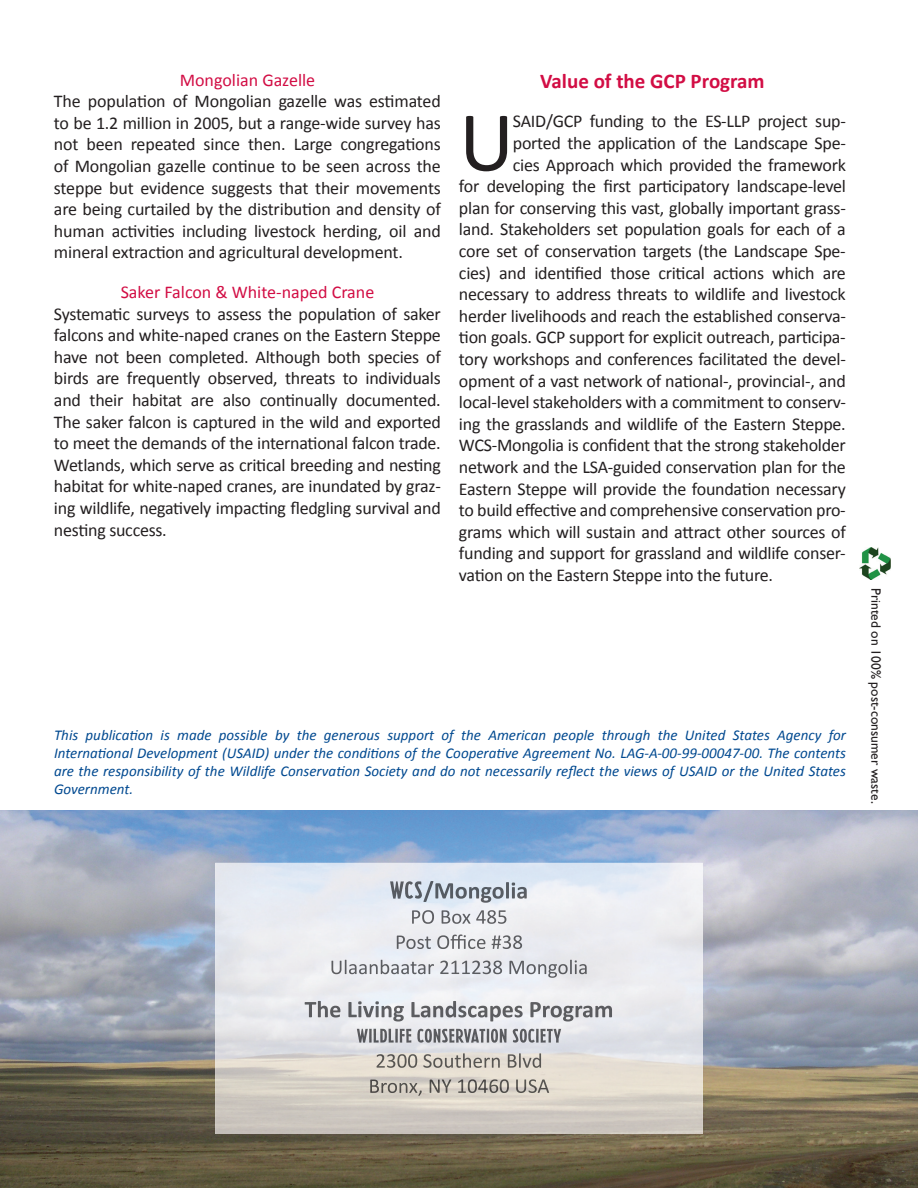
<style>
.page{position:relative;width:918px;height:1188px;background:#fff}
.page>*{position:absolute;margin:0;border:0;box-sizing:border-box;transform-origin:0 0}
.t1{font:86.1px "Calibri";color:#231f20}
.t2{font:700 21px "Calibri";color:#d20d44}
.t3{font:18px/21.6px "Calibri";letter-spacing:-.015em;color:#231f20;text-align:justify}
.t4{font:18px "Calibri";color:#d20d44}
.t5{font:italic 15px/18px "Calibri";color:#014990;text-align:justify}
.t6{font:13.5px "Gill Sans";color:#231f20}
</style>
<div class="page">
<img style="left:0;top:810px;width:918px;height:378px">
<img style="left:215px;top:863px;width:488px;height:271px">
<img style="left:390px;top:881px;width:32px;height:18px">
<img style="left:423px;top:881px;width:104px;height:22px">
<img style="left:412px;top:910px;width:94px;height:14px">
<img style="left:397px;top:934px;width:125px;height:15px">
<img style="left:331px;top:960px;width:256px;height:18px">
<img style="left:305px;top:1001px;width:307px;height:21px">
<img style="left:357px;top:1029px;width:204px;height:14px">
<img style="left:377px;top:1053px;width:164px;height:15px">
<img style="left:370px;top:1079px;width:179px;height:17px">
<img style="left:859px;top:548px;width:31px;height:32px">
<p class="t4" style="left:180px;top:68px;width:137px">Mongolian Gazelle</p>
<p class="t3" style="left:54px;top:89px;width:388px">The population of Mongolian gazelle was estimated to be 1.2 million in 2005, but a range-wide survey has not been repeated since then. Large congregations of Mongolian gazelle continue to be seen across the steppe but evidence suggests that their movements are being curtailed by the distribution and density of human activities including livestock herding, oil and mineral extraction and agricultural development.</p>
<p class="t4" style="left:121px;top:281px;width:255px">Saker Falcon &amp; White-naped Crane</p>
<p class="t3" style="left:54px;top:302px;width:388px">Systematic surveys to assess the population of saker falcons and white-naped cranes on the Eastern Steppe have not been completed. Although both species of birds are frequently observed, threats to individuals and their habitat are also continually documented.<br>The saker falcon is captured in the wild and exported to meet the demands of the international falcon trade.<br>Wetlands, which serve as critical breeding and nesting habitat for white-naped cranes, are inundated by graz&shy;ing wildlife, negatively impacting fledgling survival and nesting success.</p>
<p class="t2" style="left:540px;top:68px;width:226px">Value of the GCP Program</p>
<h1 class="t1" style="left:459px;top:89px;width:57px">U</h1>
<p class="t3" style="left:513px;top:110px;width:334px">SAID/GCP funding to the ES-LLP project sup-</p>
<p class="t3" style="left:513px;top:131px;width:334px">ported the application of the Landscape Spe-</p>
<p class="t3" style="left:513px;top:153px;width:334px">cies Approach which provided the framework</p>
<p class="t3" style="left:459px;top:175px;width:388px">for developing the first participatory landscape-level</p>
<p class="t3" style="left:459px;top:196px;width:388px">plan for conserving this vast, globally important grass-</p>
<p class="t3" style="left:459px;top:218px;width:388px">land. Stakeholders set population goals for each of a</p>
<p class="t3" style="left:459px;top:239px;width:388px">core set of conservation targets (the Landscape Spe-</p>
<p class="t3" style="left:459px;top:261px;width:388px">cies) and identified those critical actions which are</p>
<p class="t3" style="left:459px;top:283px;width:388px">necessary to address threats to wildlife and livestock</p>
<p class="t3" style="left:459px;top:304px;width:388px">herder livelihoods and reach the established conserva-</p>
<p class="t3" style="left:459px;top:326px;width:388px">tion goals. GCP support for explicit outreach, participa-</p>
<p class="t3" style="left:459px;top:347px;width:388px">tory workshops and conferences facilitated the devel-</p>
<p class="t3" style="left:459px;top:369px;width:388px">opment of a vast network of national-, provincial-, and</p>
<p class="t3" style="left:459px;top:391px;width:388px">local-level stakeholders with a commitment to conserv-</p>
<p class="t3" style="left:459px;top:412px;width:388px">ing the grasslands and wildlife of the Eastern Steppe.</p>
<p class="t3" style="left:459px;top:434px;width:388px">WCS-Mongolia is confident that the strong stakeholder</p>
<p class="t3" style="left:459px;top:455px;width:388px">network and the LSA-guided conservation plan for the</p>
<p class="t3" style="left:459px;top:477px;width:388px">Eastern Steppe will provide the foundation necessary</p>
<p class="t3" style="left:459px;top:499px;width:388px">to build effective and comprehensive conservation pro-</p>
<p class="t3" style="left:459px;top:520px;width:388px">grams which will sustain and attract other sources of</p>
<p class="t3" style="left:459px;top:542px;width:388px">funding and support for grassland and wildlife conser-</p>
<p class="t3" style="left:459px;top:563px;width:316px">vation on the Eastern Steppe into the future.</p>
<p class="t5" style="left:54px;top:726px;width:794px">This publication is made possible by the generous support of the American people through the United States Agency for International Development (USAID) under the conditions of the Cooperative Agreement No. LAG-A-00-99-00047-00. The contents are the responsibility of the Wildlife Conservation Society and do not necessarily reflect the views of USAID or the United States Government.</p>
<p class="t6" style="left:884px;top:588px;width:217px;rotate:90deg">Printed on 100% post-consumer waste.</p>
</div>
